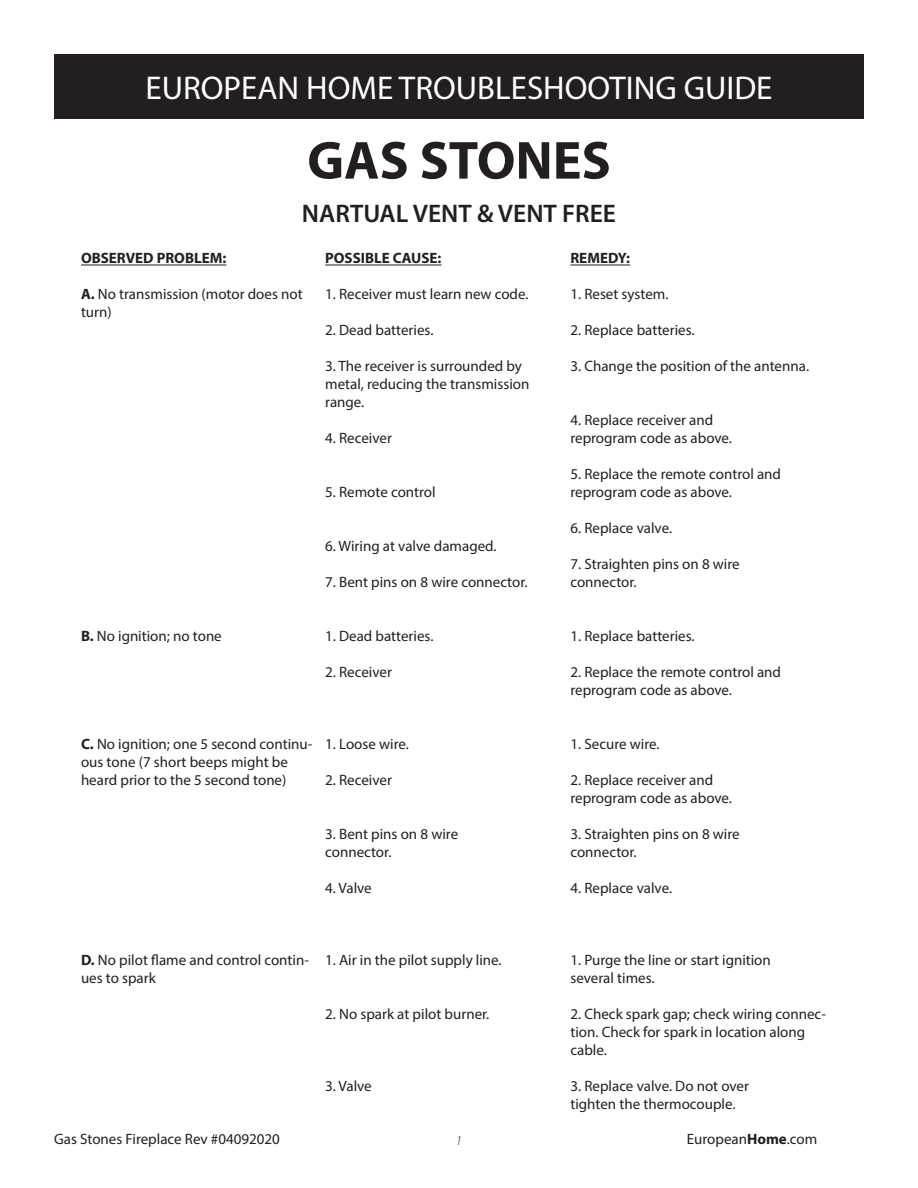
<style>
.page{position:relative;width:918px;height:1188px;background:#fff}
.page>*{position:absolute;margin:0;border:0;box-sizing:border-box;transform-origin:0 0}
.EH_Tables{font:700 54px "Myriad Pro";color:#231f20}
.t1{font:33px "Myriad Pro";color:#fff}
.EH_Tables-2{font:600 25.5px "Myriad Pro";color:#231f20}
.t2{font:15px/18px "Myriad Pro";color:#231f20}
.t3{font:700 15px "Myriad Pro";color:#231f20}
.t4{font:italic 300 13.5px "Myriad Pro";color:#231f20}
.s1{font-weight:700}
</style>
<div class="page">
<div style="left:54px;top:54px;width:810px;height:65px;background:#231f20"></div>
<hr style="left:81px;top:265px;width:145px;height:1px;background:#231f20">
<hr style="left:570px;top:265px;width:60px;height:1px;background:#231f20">
<hr style="left:325px;top:265px;width:117px;height:1px;background:#231f20">
<h2 class="t1" style="left:145px;top:67px;width:629px">EUROPEAN HOME TROUBLESHOOTING GUIDE</h2>
<p class="EH_Tables" style="left:307px;top:125px;width:305px">GAS STONES</p>
<p class="EH_Tables-2" style="left:302px;top:197px;width:316px">NARTUAL VENT &amp; VENT FREE</p>
<p class="t3" style="left:81px;top:249px;width:147px">OBSERVED PROBLEM:</p>
<p class="t2" style="left:81px;top:285px;width:223px"><span class="s1">A.</span> No transmission (motor does not turn)</p>
<p class="t2" style="left:81px;top:627px;width:142px"><span class="s1">B.</span> No ignition; no tone</p>
<p class="t3" style="left:325px;top:249px;width:118px">POSSIBLE CAUSE:</p>
<p class="t2" style="left:325px;top:285px;width:205px">1. Receiver must learn new code.</p>
<p class="t2" style="left:325px;top:321px;width:110px">2. Dead batteries.</p>
<p class="t2" style="left:325px;top:357px;width:198px">3. The receiver is surrounded by</p>
<p class="t2" style="left:325px;top:375px;width:206px">metal, reducing the transmission range.</p>
<p class="t2" style="left:325px;top:429px;width:68px">4. Receiver</p>
<p class="t2" style="left:325px;top:483px;width:112px">5. Remote control</p>
<p class="t2" style="left:325px;top:537px;width:173px">6. Wiring at valve damaged.</p>
<p class="t2" style="left:325px;top:573px;width:204px">7. Bent pins on 8 wire connector.</p>
<p class="t2" style="left:325px;top:627px;width:110px">1. Dead batteries.</p>
<p class="t2" style="left:325px;top:663px;width:68px">2. Receiver</p>
<p class="t2" style="left:81px;top:735px;width:233px"><span class="s1">C.</span> No ignition; one 5 second continu&shy;ous tone (7 short beeps might be heard prior to the 5 second tone)</p>
<p class="t2" style="left:325px;top:735px;width:85px">1. Loose wire.</p>
<p class="t2" style="left:325px;top:771px;width:68px">2. Receiver</p>
<p class="t2" style="left:325px;top:825px;width:135px">3. Bent pins on 8 wire</p>
<p class="t2" style="left:325px;top:843px;width:68px">connector.</p>
<p class="t2" style="left:325px;top:879px;width:48px">4. Valve</p>
<p class="t2" style="left:81px;top:951px;width:229px"><span class="s1">D.</span> No pilot flame and control contin&shy;ues to spark</p>
<p class="t2" style="left:325px;top:951px;width:178px">1. Air in the pilot supply line.</p>
<p class="t2" style="left:325px;top:1005px;width:166px">2. No spark at pilot burner.</p>
<p class="t2" style="left:325px;top:1077px;width:48px">3. Valve</p>
<p class="t3" style="left:570px;top:249px;width:61px">REMEDY:</p>
<p class="t2" style="left:570px;top:285px;width:100px">1. Reset system.</p>
<p class="t2" style="left:570px;top:321px;width:126px">2. Replace batteries.</p>
<p class="t2" style="left:570px;top:357px;width:240px">3. Change the position of the antenna.</p>
<p class="t2" style="left:570px;top:411px;width:144px">4. Replace receiver and</p>
<p class="t2" style="left:570px;top:429px;width:163px">reprogram code as above.</p>
<p class="t2" style="left:570px;top:465px;width:212px">5. Replace the remote control and</p>
<p class="t2" style="left:570px;top:483px;width:163px">reprogram code as above.</p>
<p class="t2" style="left:570px;top:519px;width:103px">6. Replace valve.</p>
<p class="t2" style="left:570px;top:555px;width:171px">7. Straighten pins on 8 wire</p>
<p class="t2" style="left:570px;top:573px;width:68px">connector.</p>
<p class="t2" style="left:570px;top:627px;width:126px">1. Replace batteries.</p>
<p class="t2" style="left:570px;top:663px;width:212px">2. Replace the remote control and</p>
<p class="t2" style="left:570px;top:681px;width:163px">reprogram code as above.</p>
<p class="t2" style="left:570px;top:735px;width:91px">1. Secure wire.</p>
<p class="t2" style="left:570px;top:771px;width:144px">2. Replace receiver and</p>
<p class="t2" style="left:570px;top:789px;width:163px">reprogram code as above.</p>
<p class="t2" style="left:570px;top:825px;width:171px">3. Straighten pins on 8 wire</p>
<p class="t2" style="left:570px;top:843px;width:68px">connector.</p>
<p class="t2" style="left:570px;top:879px;width:103px">4. Replace valve.</p>
<p class="t2" style="left:570px;top:951px;width:202px">1. Purge the line or start ignition</p>
<p class="t2" style="left:570px;top:969px;width:86px">several times.</p>
<p class="t2" style="left:570px;top:1005px;width:257px">2. Check spark gap; check wiring connec&shy;tion. Check for spark in location along cable.</p>
<p class="t2" style="left:570px;top:1077px;width:180px">3. Replace valve. Do not over</p>
<p class="t2" style="left:570px;top:1095px;width:167px">tighten the thermocouple.</p>
<p class="t2" style="left:54px;top:1130px;width:227px">Gas Stones Fireplace Rev #04092020</p>
<p class="t2" style="left:687px;top:1130px;width:132px">European<span class="s1">Home</span>.com</p>
<p class="t4" style="left:456px;top:1132px;width:8px">1</p>
</div>
